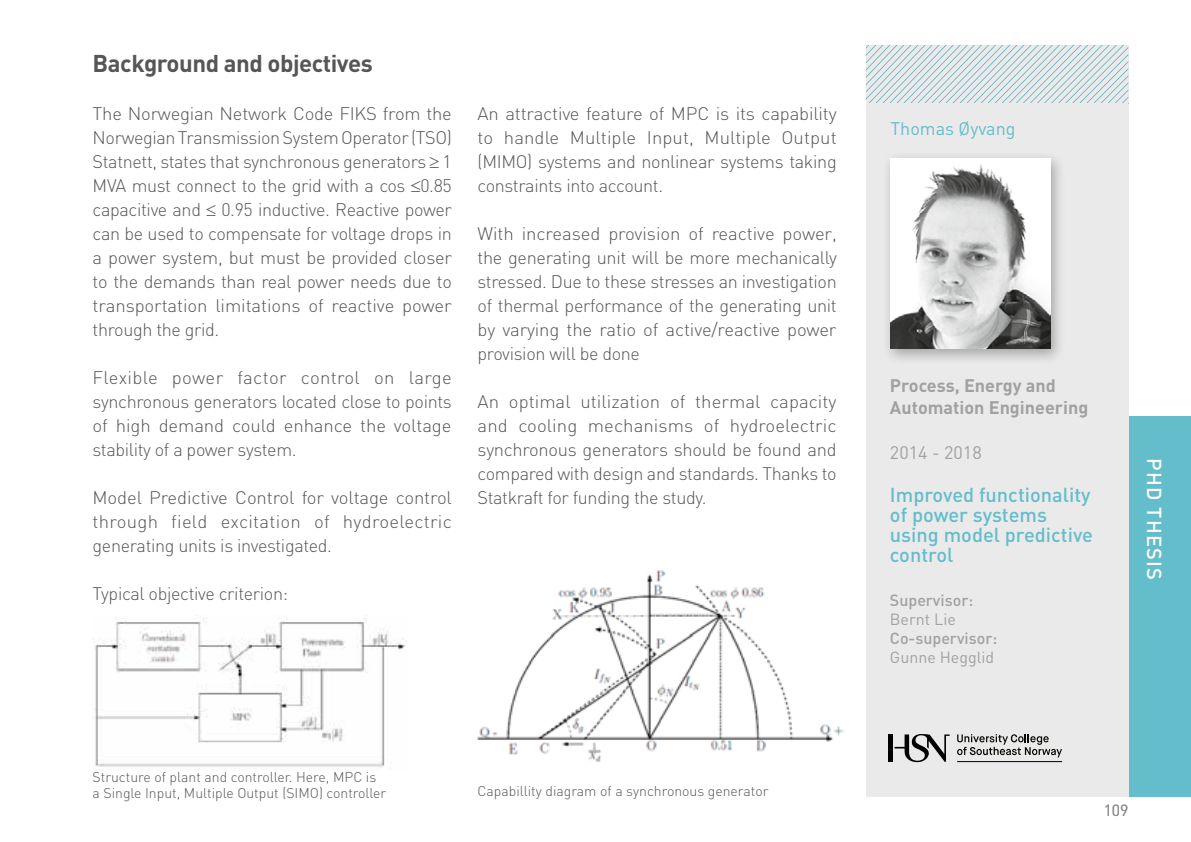
<style>
.page{position:relative;width:1191px;height:842px;background:#fff}
.page>*{position:absolute;margin:0;border:0;box-sizing:border-box;transform-origin:0 0}
.t1{font:700 24px "DIN";letter-spacing:-.02em;color:#565655}
.t2{font:500 20px/20px "DIN";color:#64bdcb}
.t3{font:500 20px "DIN";letter-spacing:.06em;color:#fff}
.t4{font:300 18px/24px "DIN";letter-spacing:-.02em;color:#565655;text-align:justify}
.t5{font:700 18px/22px "DIN";color:#a0a1a1}
.t6{font:18px "DIN";color:#64bdcb}
.t7{font:18px "DIN";color:#a0a1a1}
.t8{font:500 16px "DIN";color:#a0a1a1}
.t9{font:16px "DIN";color:#a0a1a1}
.t10{font:16px "DIN";color:#8f8f8f}
.t11{font:300 14px/16px "DIN";color:#565655}
</style>
<div class="page">
<div style="left:1128px;top:416px;width:63px;height:381px;background:#64bdcb"></div>
<div style="left:865px;top:45px;width:263px;height:751px;background:#eaeaea"></div>
<svg style="left:865px;top:45px;width:263px;height:58px"></svg>
<div style="left:882px;top:151px;width:184px;height:214px;background:#000;opacity:.3"></div>
<img style="left:890px;top:158px;width:160px;height:191px">
<svg style="left:957px;top:734px;width:105px;height:23px"></svg>
<hr style="left:957px;top:761px;width:105px;height:1px;background:#000">
<svg style="left:894px;top:734px;width:55px;height:28px"></svg>
<div style="left:888px;top:734px;width:5px;height:28px;background:#000"></div>
<img style="left:477px;top:570px;width:368px;height:192px">
<img style="left:94px;top:615px;width:313px;height:153px">
<h1 class="t1" style="left:93px;top:49px;width:282px">Background and objectives</h1>
<p class="t4" style="left:93px;top:102px;width:361px">The Norwegian Network Code FIKS from the Norwegian Transmission System Operator (TSO)<br>Statnett, states that synchronous generators ≥ 1<br>MVA must connect to the grid with a cos ≤0.85 capacitive and ≤ 0.95 inductive. Reactive power can be used to compensate for voltage drops in a power system, but must be provided closer to the demands than real power needs due to transportation limitations of reactive power through the grid.</p>
<p class="t4" style="left:93px;top:366px;width:361px">Flexible power factor control on large synchronous generators located close to points of high demand could enhance the voltage stability of a power system.</p>
<p class="t4" style="left:93px;top:486px;width:361px">Model Predictive Control for voltage control through field excitation of hydroelectric generating units is investigated.</p>
<p class="t4" style="left:93px;top:582px;width:197px">Typical objective criterion:</p>
<p class="t4" style="left:477px;top:102px;width:361px">An attractive feature of MPC is its capability to handle Multiple Input, Multiple Output (MIMO) systems and nonlinear systems taking constraints into account.</p>
<p class="t4" style="left:477px;top:222px;width:361px">With increased provision of reactive power, the generating unit will be more mechanically stressed. Due to these stresses an investigation of thermal performance of the generating unit by varying the ratio of active/reactive power provision will be done</p>
<p class="t4" style="left:477px;top:390px;width:361px">An optimal utilization of thermal capacity and cooling mechanisms of hydroelectric synchronous generators should be found and compared with design and standards. Thanks to Statkraft for funding the study.</p>
<p class="t11" style="left:93px;top:769px;width:295px">Structure of plant and controller. Here, MPC is a Single Input, Multiple Output (SIMO) controller</p>
<p class="t11" style="left:477px;top:783px;width:292px">Capabillity diagram of a synchronous generator</p>
<p class="t6" style="left:890px;top:117px;width:127px">Thomas Øyvang</p>
<p class="t5" style="left:890px;top:375px;width:200px">Process, Energy and<br>Automation Engineering</p>
<p class="t7" style="left:890px;top:442px;width:93px">2014 - 2018</p>
<p class="t2" style="left:890px;top:484px;width:205px">Improved functionality of power systems using model predictive control</p>
<p class="t8" style="left:890px;top:590px;width:85px">Supervisor:</p>
<p class="t9" style="left:890px;top:610px;width:67px">Bernt Lie</p>
<p class="t8" style="left:890px;top:629px;width:109px">Co-supervisor:</p>
<p class="t9" style="left:890px;top:648px;width:106px">Gunne Hegglid</p>
<p class="t3" style="left:1166px;top:458px;width:123px;rotate:90deg">PHD THESIS</p>
<p class="t10" style="left:1103px;top:801px;width:26px">109</p>
</div>
